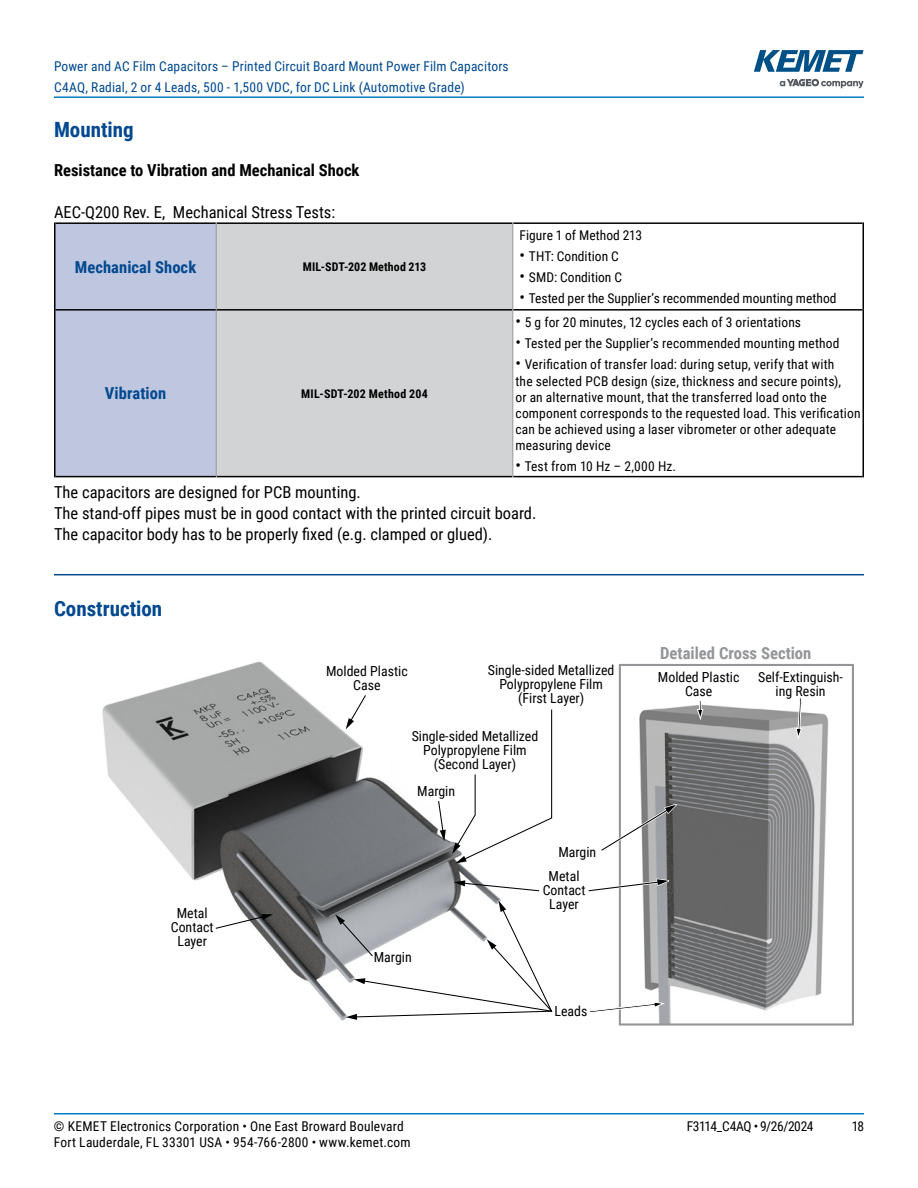
<style>
.page{position:relative;width:918px;height:1188px;background:#fff}
.page>*{position:absolute;margin:0;border:0;box-sizing:border-box;transform-origin:0 0}
.t1{font:700 21px "Roboto Condensed";color:#004990}
.t2{font:700 16.65px "Roboto Condensed";color:#939598}
.t3{font:16.5px/21px "Roboto Condensed";color:#000}
.t4{font:700 16.5px "Roboto Condensed";color:#000}
.t5{font:700 16.5px "Roboto Condensed";letter-spacing:.005em;color:#004990}
.t6{font:13.95px/14px "Roboto Condensed";color:#000;text-align:center}
.t7{font:13.5px/16.2px "Roboto Condensed";letter-spacing:.01em;color:#000}
.t8{font:13.5px/21px "Roboto Condensed";letter-spacing:.015em;color:#004990}
.t9{font:13.5px "Roboto Condensed";letter-spacing:-.035em;color:#000}
.t10{font:700 12px "Roboto Condensed";letter-spacing:.01em;color:#000}
.s1{font-size:16.5px}
</style>
<div class="page">
<hr style="left:54px;top:1113px;width:810px;height:2px;background:#007dc3">
<hr style="left:54px;top:96px;width:810px;height:2px;background:#007dc3">
<svg style="left:780px;top:79px;width:84px;height:9px"></svg>
<svg style="left:754px;top:50px;width:110px;height:22px"></svg>
<hr style="left:54px;top:574px;width:810px;height:1px;background:#004990">
<div style="left:56px;top:224px;width:160px;height:252px;background:#bfc6e0"></div>
<div style="left:217px;top:224px;width:295px;height:252px;background:#d1d3d4"></div>
<hr style="left:56px;top:222px;width:160px;height:2px;background:#000">
<hr style="left:54px;top:222px;width:2px;height:88px;background:#000">
<hr style="left:217px;top:222px;width:295px;height:2px;background:#000">
<hr style="left:513px;top:222px;width:349px;height:2px;background:#000">
<hr style="left:862px;top:222px;width:2px;height:88px;background:#000">
<hr style="left:862px;top:310px;width:2px;height:167px;background:#000">
<hr style="left:217px;top:476px;width:295px;height:1px;background:#000">
<hr style="left:513px;top:476px;width:349px;height:1px;background:#000">
<hr style="left:54px;top:310px;width:2px;height:167px;background:#000">
<hr style="left:216px;top:310px;width:1px;height:167px;background:#939598">
<hr style="left:56px;top:476px;width:160px;height:1px;background:#000">
<hr style="left:56px;top:309px;width:160px;height:2px;background:#000">
<hr style="left:217px;top:309px;width:295px;height:2px;background:#000">
<hr style="left:513px;top:309px;width:349px;height:2px;background:#000">
<hr style="left:216px;top:222px;width:1px;height:88px;background:#939598">
<hr style="left:512px;top:222px;width:1px;height:88px;background:#939598">
<hr style="left:512px;top:310px;width:1px;height:167px;background:#939598">
<img style="left:102px;top:661px;width:399px;height:360px">
<img style="left:639px;top:705px;width:190px;height:318px">
<div style="left:619px;top:664px;width:235px;height:362px;border:2px solid #939598"></div>
<svg style="left:346px;top:694px;width:21px;height:35px"></svg>
<svg style="left:697px;top:701px;width:7px;height:20px"></svg>
<svg style="left:795px;top:697px;width:7px;height:43px"></svg>
<svg style="left:215px;top:914px;width:58px;height:16px"></svg>
<svg style="left:589px;top:1001px;width:77px;height:12px"></svg>
<svg style="left:452px;top:708px;width:101px;height:155px"></svg>
<svg style="left:437px;top:800px;width:9px;height:41px"></svg>
<svg style="left:601px;top:802px;width:80px;height:51px"></svg>
<svg style="left:588px;top:878px;width:86px;height:15px"></svg>
<svg style="left:454px;top:880px;width:86px;height:12px"></svg>
<svg style="left:335px;top:901px;width:218px;height:119px"></svg>
<p class="t8" style="left:54px;top:55px;width:456px">Power and AC Film Capacitors – Printed Circuit Board Mount Power Film Capacitors<br>C4AQ, Radial, 2 or 4 Leads, 500 - 1,500 VDC, for DC Link (Automotive Grade)</p>
<h1 class="t1" style="left:54px;top:115px;width:81px">Mounting</h1>
<p class="t4" style="left:54px;top:159px;width:307px">Resistance to Vibration and Mechanical Shock</p>
<p class="t3" style="left:54px;top:201px;width:283px">AEC-Q200 Rev. E, Mechanical Stress Tests:</p>
<p class="t5" style="left:75px;top:255px;width:123px">Mechanical Shock</p>
<p class="t10" style="left:303px;top:258px;width:125px">MIL-SDT-202 Method 213</p>
<p class="t7" style="left:520px;top:227px;width:124px">Figure 1 of Method 213</p>
<p class="t7" style="left:520px;top:248px;width:101px"><span class="s1">•</span> THT: Condition C</p>
<p class="t7" style="left:520px;top:269px;width:104px"><span class="s1">•</span> SMD: Condition C</p>
<p class="t7" style="left:520px;top:290px;width:318px"><span class="s1">•</span> Tested per the Supplier’s recommended mounting method</p>
<p class="t7" style="left:516px;top:314px;width:287px"><span class="s1">•</span> 5 g for 20 minutes, 12 cycles each of 3 orientations</p>
<p class="t7" style="left:516px;top:335px;width:326px"><span class="s1">•</span> Tested per the Supplier’s recommended mounting method</p>
<p class="t7" style="left:516px;top:356px;width:347px"><span class="s1">•</span> Verification of transfer load: during setup, verify that with<br>the selected PCB design (size, thickness and secure points),<br>or an alternative mount, that the transferred load onto the component corresponds to the requested load. This verification can be achieved using a laser vibrometer or other adequate measuring device</p>
<p class="t7" style="left:516px;top:458px;width:162px"><span class="s1">•</span> Test from 10 Hz – 2,000 Hz.</p>
<p class="t3" style="left:54px;top:481px;width:484px">The capacitors are designed for PCB mounting.<br>The stand-off pipes must be in good contact with the printed circuit board.<br>The capacitor body has to be properly fixed (e.g. clamped or glued).</p>
<p class="t5" style="left:105px;top:382px;width:63px">Vibration</p>
<p class="t10" style="left:301px;top:385px;width:128px">MIL-SDT-202 Method 204</p>
<h1 class="t1" style="left:54px;top:594px;width:110px">Construction</h1>
<p class="t6" style="left:171px;top:906px;width:44px">Metal<br>Contact<br>Layer</p>
<p class="t6" style="left:326px;top:663px;width:83px">Molded Plastic<br>Case</p>
<p class="t6" style="left:488px;top:663px;width:128px">Single-sided Metallized<br>Polypropylene Film (First Layer)</p>
<p class="t6" style="left:412px;top:729px;width:128px">Single-sided Metallized<br>Polypropylene Film (Second Layer)</p>
<p class="t6" style="left:417px;top:784px;width:39px">Margin</p>
<p class="t6" style="left:374px;top:950px;width:39px">Margin</p>
<p class="t6" style="left:558px;top:844px;width:39px">Margin</p>
<p class="t6" style="left:543px;top:869px;width:44px">Metal<br>Contact<br>Layer</p>
<p class="t6" style="left:555px;top:1003px;width:34px">Leads</p>
<p class="t2" style="left:660px;top:641px;width:153px">Detailed Cross Section</p>
<p class="t6" style="left:758px;top:670px;width:86px">Self-Extinguish&shy;ing Resin</p>
<p class="t6" style="left:658px;top:670px;width:83px">Molded Plastic<br>Case</p>
<p class="t7" style="left:54px;top:1117px;width:351px">© KEMET Electronics Corporation • One East Broward Boulevard</p>
<p class="t9" style="left:687px;top:1116px;width:128px">F3114_C4AQ • 9/26/2024</p>
<p class="t7" style="left:852px;top:1117px;width:14px">18</p>
<p class="t7" style="left:54px;top:1133px;width:358px">Fort Lauderdale, FL 33301 USA • 954-766-2800 • www.kemet.com</p>
</div>
